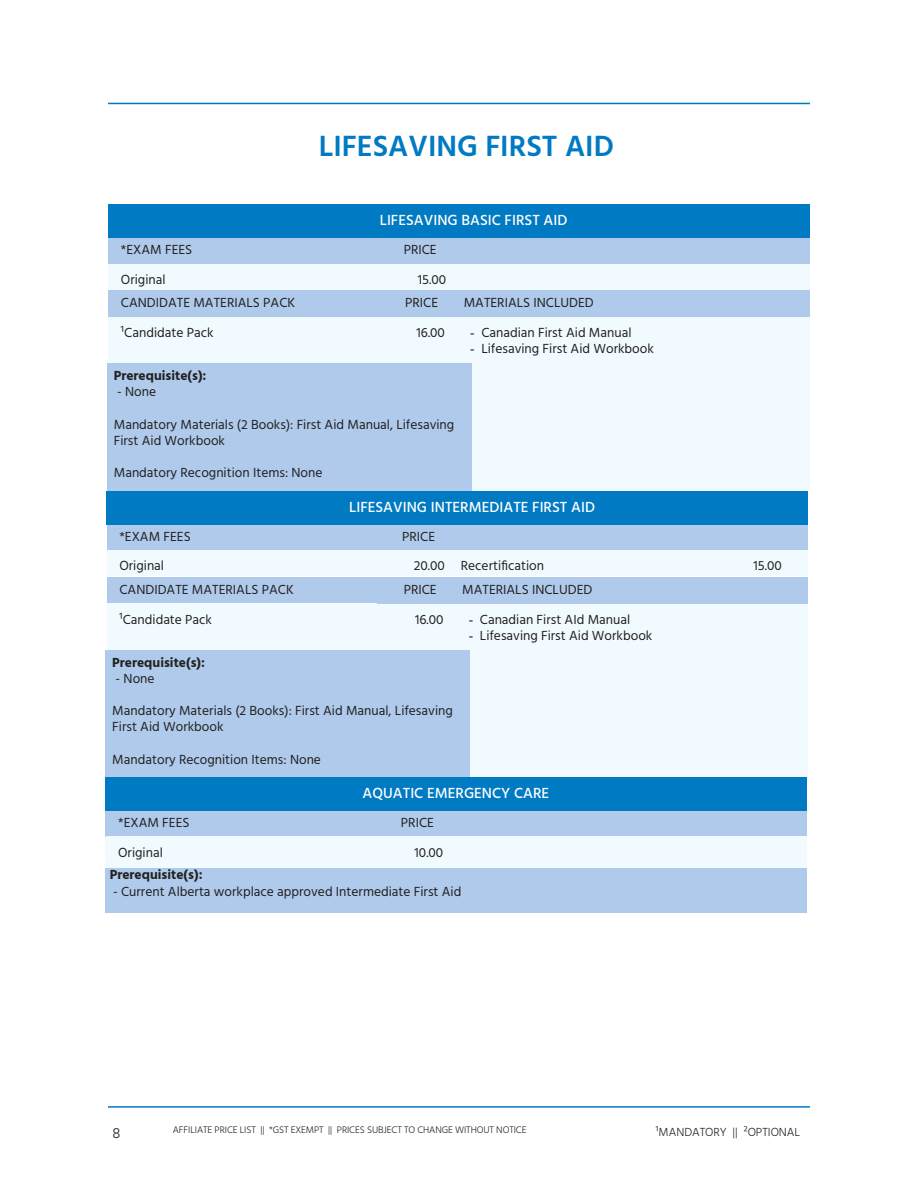
<style>
.page{position:relative;width:918px;height:1188px;background:#fff}
.page>*{position:absolute;margin:0;border:0;box-sizing:border-box;transform-origin:0 0}
.t1{font:600 30px "Hind";color:#007ac3}
.t2{font:500 15px "Hind";color:#fff}
.t3{font:300 15px "Hind";color:#232020}
.t4{font:13.5px/16.2px "Hind";color:#232020}
.t5{font:700 13.5px "Hind";color:#232020}
.t6{font:300 12px "Hind";letter-spacing:-.005em;color:#232020}
.t7{font:300 9.75px "Hind";letter-spacing:-.01em;color:#232020}
.s1{font-family:"Times New Roman"}
</style>
<div class="page">
<hr style="left:108px;top:1106px;width:702px;height:2px;background:#007ac3">
<hr style="left:108px;top:103px;width:702px;height:1px;background:#007ac3">
<div style="left:107px;top:491px;width:701px;height:34px;background:#007ac3"></div>
<div style="left:107px;top:525px;width:270px;height:25px;background:#afcaeb"></div>
<div style="left:377px;top:525px;width:81px;height:25px;background:#afcaeb"></div>
<div style="left:458px;top:525px;width:270px;height:25px;background:#afcaeb"></div>
<div style="left:728px;top:525px;width:80px;height:25px;background:#afcaeb"></div>
<div style="left:107px;top:577px;width:270px;height:27px;background:#afcaeb"></div>
<div style="left:377px;top:577px;width:81px;height:27px;background:#afcaeb"></div>
<div style="left:458px;top:577px;width:270px;height:27px;background:#afcaeb"></div>
<div style="left:728px;top:577px;width:80px;height:27px;background:#afcaeb"></div>
<div style="left:107px;top:550px;width:270px;height:26px;background:#f0faff"></div>
<div style="left:377px;top:550px;width:81px;height:26px;background:#f0faff"></div>
<div style="left:458px;top:550px;width:270px;height:26px;background:#f0faff"></div>
<div style="left:728px;top:550px;width:80px;height:26px;background:#f0faff"></div>
<div style="left:107px;top:604px;width:270px;height:84px;background:#f0faff"></div>
<div style="left:377px;top:604px;width:81px;height:164px;background:#f0faff"></div>
<div style="left:458px;top:604px;width:270px;height:174px;background:#f0faff"></div>
<div style="left:728px;top:604px;width:80px;height:174px;background:#f0faff"></div>
<div style="left:105px;top:650px;width:365px;height:128px;background:#afcaeb"></div>
<div style="left:108px;top:205px;width:701px;height:33px;background:#007ac3"></div>
<div style="left:108px;top:238px;width:270px;height:26px;background:#afcaeb"></div>
<div style="left:378px;top:238px;width:81px;height:26px;background:#afcaeb"></div>
<div style="left:459px;top:238px;width:270px;height:26px;background:#afcaeb"></div>
<div style="left:729px;top:238px;width:80px;height:26px;background:#afcaeb"></div>
<div style="left:108px;top:290px;width:270px;height:27px;background:#afcaeb"></div>
<div style="left:378px;top:290px;width:81px;height:27px;background:#afcaeb"></div>
<div style="left:459px;top:290px;width:270px;height:27px;background:#afcaeb"></div>
<div style="left:729px;top:290px;width:80px;height:27px;background:#afcaeb"></div>
<div style="left:108px;top:264px;width:270px;height:25px;background:#f0faff"></div>
<div style="left:378px;top:264px;width:81px;height:25px;background:#f0faff"></div>
<div style="left:459px;top:264px;width:270px;height:25px;background:#f0faff"></div>
<div style="left:729px;top:264px;width:80px;height:25px;background:#f0faff"></div>
<div style="left:108px;top:317px;width:270px;height:84px;background:#f0faff"></div>
<div style="left:378px;top:317px;width:81px;height:165px;background:#f0faff"></div>
<div style="left:459px;top:317px;width:270px;height:174px;background:#f0faff"></div>
<div style="left:729px;top:317px;width:80px;height:174px;background:#f0faff"></div>
<div style="left:107px;top:364px;width:364px;height:127px;background:#afcaeb"></div>
<div style="left:105px;top:778px;width:701px;height:33px;background:#007ac3"></div>
<div style="left:105px;top:811px;width:270px;height:26px;background:#afcaeb"></div>
<div style="left:375px;top:811px;width:81px;height:26px;background:#afcaeb"></div>
<div style="left:456px;top:811px;width:270px;height:26px;background:#afcaeb"></div>
<div style="left:726px;top:811px;width:80px;height:26px;background:#afcaeb"></div>
<div style="left:106px;top:837px;width:700px;height:31px;background:#f0faff"></div>
<div style="left:105px;top:868px;width:701px;height:45px;background:#afcaeb"></div>
<h1 class="t1" style="left:319px;top:125px;width:297px">LIFESAVING FIRST AID</h1>
<p class="t2" style="left:380px;top:210px;width:189px">LIFESAVING BASIC FIRST AID</p>
<p class="t4" style="left:121px;top:242px;width:73px">*EXAM FEES</p>
<p class="t4" style="left:404px;top:242px;width:34px">PRICE</p>
<p class="t4" style="left:121px;top:272px;width:46px">Original</p>
<p class="t4" style="left:418px;top:272px;width:30px">15.00</p>
<p class="t4" style="left:121px;top:295px;width:176px">CANDIDATE MATERIALS PACK</p>
<p class="t4" style="left:405px;top:295px;width:34px">PRICE</p>
<p class="t4" style="left:121px;top:325px;width:94px">¹Candidate Pack</p>
<p class="t4" style="left:470px;top:325px;width:163px"><span class="s1">-</span> Canadian First Aid Manual</p>
<p class="t4" style="left:470px;top:341px;width:185px"><span class="s1">-</span> Lifesaving First Aid Workbook</p>
<p class="t4" style="left:464px;top:295px;width:132px">MATERIALS INCLUDED</p>
<p class="t4" style="left:417px;top:325px;width:30px">16.00</p>
<p class="t5" style="left:114px;top:367px;width:94px">Prerequisite(s):</p>
<p class="t4" style="left:117px;top:384px;width:40px">- None</p>
<p class="t4" style="left:114px;top:417px;width:342px">Mandatory Materials (2 Books): First Aid Manual, Lifesaving<br>First Aid Workbook</p>
<p class="t4" style="left:114px;top:465px;width:210px">Mandatory Recognition Items: None</p>
<p class="t2" style="left:349px;top:496px;width:247px">LIFESAVING INTERMEDIATE FIRST AID</p>
<p class="t4" style="left:119px;top:529px;width:73px">*EXAM FEES</p>
<p class="t4" style="left:402px;top:529px;width:34px">PRICE</p>
<p class="t4" style="left:119px;top:558px;width:46px">Original</p>
<p class="t4" style="left:414px;top:558px;width:132px">20.00 Recertification</p>
<p class="t4" style="left:754px;top:558px;width:30px">15.00</p>
<p class="t4" style="left:119px;top:582px;width:176px">CANDIDATE MATERIALS PACK</p>
<p class="t4" style="left:404px;top:582px;width:34px">PRICE</p>
<p class="t4" style="left:119px;top:612px;width:94px">¹Candidate Pack</p>
<p class="t4" style="left:469px;top:612px;width:163px"><span class="s1">-</span> Canadian First AId Manual</p>
<p class="t4" style="left:469px;top:628px;width:185px"><span class="s1">-</span> Lifesaving First Aid Workbook</p>
<p class="t4" style="left:462px;top:582px;width:132px">MATERIALS INCLUDED</p>
<p class="t4" style="left:415px;top:612px;width:30px">16.00</p>
<p class="t5" style="left:112px;top:654px;width:94px">Prerequisite(s):</p>
<p class="t4" style="left:116px;top:671px;width:40px">- None</p>
<p class="t4" style="left:112px;top:703px;width:342px">Mandatory Materials (2 Books): First Aid Manual, Lifesaving<br>First Aid Workbook</p>
<p class="t4" style="left:112px;top:752px;width:210px">Mandatory Recognition Items: None</p>
<p class="t2" style="left:362px;top:783px;width:188px">AQUATIC EMERGENCY CARE</p>
<p class="t4" style="left:118px;top:815px;width:73px">*EXAM FEES</p>
<p class="t4" style="left:401px;top:815px;width:34px">PRICE</p>
<p class="t4" style="left:118px;top:845px;width:46px">Original</p>
<p class="t4" style="left:415px;top:845px;width:30px">10.00</p>
<p class="t5" style="left:110px;top:867px;width:94px">Prerequisite(s):</p>
<p class="t4" style="left:113px;top:884px;width:350px">- Current Alberta workplace approved Intermediate First Aid</p>
<p class="t3" style="left:113px;top:1123px;width:9px">8</p>
<p class="t6" style="left:656px;top:1124px;width:146px">¹MANDATORY || ²OPTIONAL</p>
<p class="t7" style="left:173px;top:1124px;width:355px">AFFILIATE PRICE LIST || *GST EXEMPT || PRICES SUBJECT TO CHANGE WITHOUT NOTICE</p>
</div>
